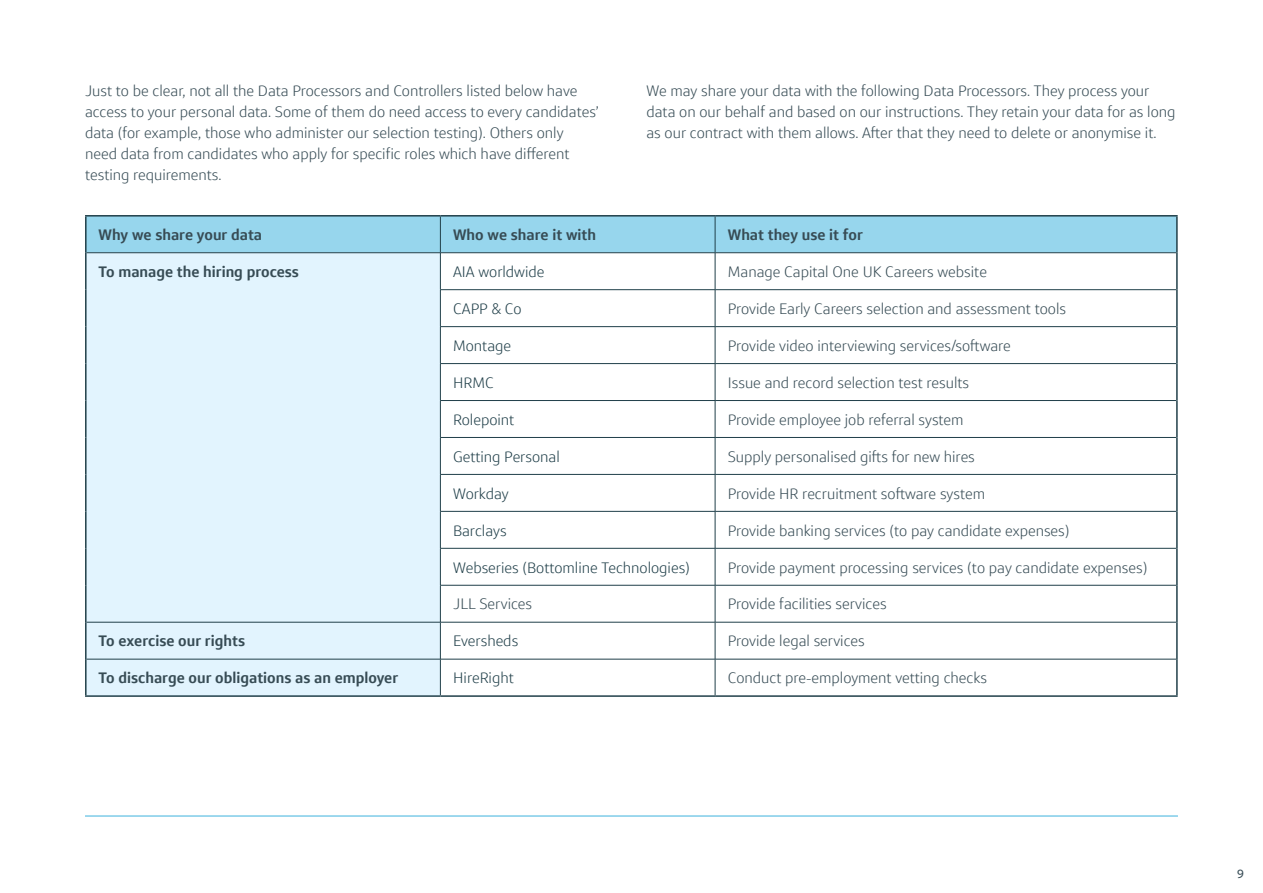
<style>
.page{position:relative;width:1263px;height:893px;background:#fff}
.page>*{position:absolute;margin:0;border:0;box-sizing:border-box;transform-origin:0 0}
.t1{font:300 15px/21px "Optimist";color:#374c55}
.t2{font:600 15px "Optimist";color:#374c55}
.t3{font:300 15px "Optimist";color:#203f49}
.t4{font:12px "Optimist";color:#374c55}
</style>
<div class="page">
<div style="left:87px;top:217px;width:1089px;height:35px;background:#97d6ed"></div>
<div style="left:87px;top:253px;width:353px;height:442px;background:#e2f4fe"></div>
<svg style="left:441px;top:253px;width:735px;height:442px"></svg>
<hr style="left:87px;top:622px;width:353px;height:1px;background:#203f49">
<hr style="left:440px;top:622px;width:1px;height:37px;background:#203f49">
<hr style="left:85px;top:622px;width:2px;height:37px;background:#203f49">
<hr style="left:85px;top:659px;width:2px;height:36px;background:#203f49">
<hr style="left:85px;top:695px;width:355px;height:2px;background:#203f49">
<hr style="left:440px;top:659px;width:275px;height:1px;background:#203f49">
<hr style="left:440px;top:659px;width:1px;height:36px;background:#203f49">
<hr style="left:715px;top:659px;width:461px;height:1px;background:#203f49">
<hr style="left:715px;top:659px;width:1px;height:36px;background:#203f49">
<hr style="left:1176px;top:659px;width:2px;height:36px;background:#203f49">
<hr style="left:440px;top:695px;width:275px;height:2px;background:#203f49">
<hr style="left:715px;top:695px;width:463px;height:2px;background:#203f49">
<hr style="left:85px;top:215px;width:355px;height:2px;background:#203f49">
<hr style="left:85px;top:217px;width:2px;height:36px;background:#203f49">
<hr style="left:440px;top:215px;width:275px;height:2px;background:#203f49">
<hr style="left:715px;top:215px;width:463px;height:2px;background:#203f49">
<hr style="left:1176px;top:217px;width:2px;height:36px;background:#203f49">
<hr style="left:85px;top:253px;width:2px;height:37px;background:#203f49">
<hr style="left:1176px;top:253px;width:2px;height:37px;background:#203f49">
<hr style="left:85px;top:290px;width:2px;height:37px;background:#203f49">
<hr style="left:1176px;top:290px;width:2px;height:37px;background:#203f49">
<hr style="left:85px;top:327px;width:2px;height:37px;background:#203f49">
<hr style="left:1176px;top:327px;width:2px;height:37px;background:#203f49">
<hr style="left:85px;top:364px;width:2px;height:36px;background:#203f49">
<hr style="left:1176px;top:364px;width:2px;height:36px;background:#203f49">
<hr style="left:85px;top:400px;width:2px;height:37px;background:#203f49">
<hr style="left:1176px;top:400px;width:2px;height:37px;background:#203f49">
<hr style="left:85px;top:437px;width:2px;height:37px;background:#203f49">
<hr style="left:1176px;top:437px;width:2px;height:37px;background:#203f49">
<hr style="left:85px;top:474px;width:2px;height:37px;background:#203f49">
<hr style="left:1176px;top:474px;width:2px;height:37px;background:#203f49">
<hr style="left:85px;top:511px;width:2px;height:37px;background:#203f49">
<hr style="left:1176px;top:511px;width:2px;height:37px;background:#203f49">
<hr style="left:85px;top:548px;width:2px;height:37px;background:#203f49">
<hr style="left:1176px;top:548px;width:2px;height:37px;background:#203f49">
<hr style="left:85px;top:585px;width:2px;height:37px;background:#203f49">
<hr style="left:1176px;top:585px;width:2px;height:37px;background:#203f49">
<hr style="left:1176px;top:622px;width:2px;height:37px;background:#203f49">
<hr style="left:440px;top:217px;width:1px;height:36px;background:#203f49">
<hr style="left:715px;top:217px;width:1px;height:36px;background:#203f49">
<hr style="left:87px;top:252px;width:353px;height:1px;background:#203f49">
<hr style="left:440px;top:252px;width:275px;height:1px;background:#203f49">
<hr style="left:440px;top:253px;width:1px;height:36px;background:#203f49">
<hr style="left:715px;top:252px;width:461px;height:1px;background:#203f49">
<hr style="left:715px;top:253px;width:1px;height:36px;background:#203f49">
<hr style="left:440px;top:289px;width:275px;height:1px;background:#203f49">
<hr style="left:440px;top:290px;width:1px;height:36px;background:#203f49">
<hr style="left:715px;top:289px;width:461px;height:1px;background:#203f49">
<hr style="left:715px;top:290px;width:1px;height:36px;background:#203f49">
<hr style="left:440px;top:326px;width:275px;height:1px;background:#203f49">
<hr style="left:440px;top:327px;width:1px;height:36px;background:#203f49">
<hr style="left:715px;top:326px;width:461px;height:1px;background:#203f49">
<hr style="left:715px;top:327px;width:1px;height:36px;background:#203f49">
<hr style="left:440px;top:363px;width:275px;height:1px;background:#203f49">
<hr style="left:440px;top:364px;width:1px;height:36px;background:#203f49">
<hr style="left:715px;top:363px;width:461px;height:1px;background:#203f49">
<hr style="left:715px;top:364px;width:1px;height:36px;background:#203f49">
<hr style="left:440px;top:400px;width:275px;height:1px;background:#203f49">
<hr style="left:440px;top:401px;width:1px;height:36px;background:#203f49">
<hr style="left:715px;top:400px;width:461px;height:1px;background:#203f49">
<hr style="left:715px;top:401px;width:1px;height:36px;background:#203f49">
<hr style="left:440px;top:437px;width:275px;height:1px;background:#203f49">
<hr style="left:440px;top:438px;width:1px;height:36px;background:#203f49">
<hr style="left:715px;top:437px;width:461px;height:1px;background:#203f49">
<hr style="left:715px;top:438px;width:1px;height:36px;background:#203f49">
<hr style="left:440px;top:474px;width:275px;height:1px;background:#203f49">
<hr style="left:440px;top:475px;width:1px;height:36px;background:#203f49">
<hr style="left:715px;top:474px;width:461px;height:1px;background:#203f49">
<hr style="left:715px;top:475px;width:1px;height:36px;background:#203f49">
<hr style="left:440px;top:511px;width:275px;height:1px;background:#203f49">
<hr style="left:440px;top:512px;width:1px;height:36px;background:#203f49">
<hr style="left:715px;top:511px;width:461px;height:1px;background:#203f49">
<hr style="left:715px;top:512px;width:1px;height:36px;background:#203f49">
<hr style="left:440px;top:548px;width:275px;height:1px;background:#203f49">
<hr style="left:440px;top:548px;width:1px;height:37px;background:#203f49">
<hr style="left:715px;top:548px;width:461px;height:1px;background:#203f49">
<hr style="left:715px;top:548px;width:1px;height:37px;background:#203f49">
<hr style="left:440px;top:585px;width:275px;height:1px;background:#203f49">
<hr style="left:440px;top:585px;width:1px;height:37px;background:#203f49">
<hr style="left:715px;top:585px;width:461px;height:1px;background:#203f49">
<hr style="left:715px;top:585px;width:1px;height:37px;background:#203f49">
<hr style="left:440px;top:622px;width:275px;height:1px;background:#203f49">
<hr style="left:715px;top:622px;width:461px;height:1px;background:#203f49">
<hr style="left:715px;top:622px;width:1px;height:37px;background:#203f49">
<hr style="left:87px;top:659px;width:353px;height:1px;background:#203f49">
<hr style="left:85px;top:815px;width:1093px;height:2px;background:#97d6ed">
<p class="t1" style="left:85px;top:81px;width:515px">Just to be clear, not all the Data Processors and Controllers listed below have access to your personal data. Some of them do need access to every candidates’ data (for example, those who administer our selection testing). Others only need data from candidates who apply for specific roles which have different testing requirements.</p>
<p class="t1" style="left:646px;top:81px;width:530px">We may share your data with the following Data Processors. They process your data on our behalf and based on our instructions. They retain your data for as long as our contract with them allows. After that they need to delete or anonymise it.</p>
<p class="t2" style="left:99px;top:226px;width:165px">Why we share your data</p>
<p class="t2" style="left:453px;top:226px;width:144px">Who we share it with</p>
<p class="t2" style="left:728px;top:226px;width:137px">What they use it for</p>
<p class="t2" style="left:99px;top:263px;width:202px">To manage the hiring process</p>
<p class="t3" style="left:453px;top:263px;width:93px">AIA worldwide</p>
<p class="t1" style="left:728px;top:261px;width:261px">Manage Capital One UK Careers website</p>
<p class="t3" style="left:453px;top:300px;width:70px">CAPP &amp; Co</p>
<p class="t1" style="left:728px;top:298px;width:340px">Provide Early Careers selection and assessment tools</p>
<p class="t3" style="left:453px;top:337px;width:59px">Montage</p>
<p class="t1" style="left:728px;top:335px;width:284px">Provide video interviewing services/software</p>
<p class="t3" style="left:453px;top:374px;width:42px">HRMC</p>
<p class="t1" style="left:728px;top:372px;width:243px">Issue and record selection test results</p>
<p class="t3" style="left:453px;top:411px;width:63px">Rolepoint</p>
<p class="t1" style="left:728px;top:409px;width:237px">Provide employee job referral system</p>
<p class="t3" style="left:453px;top:448px;width:108px">Getting Personal</p>
<p class="t1" style="left:728px;top:446px;width:249px">Supply personalised gifts for new hires</p>
<p class="t3" style="left:453px;top:485px;width:57px">Workday</p>
<p class="t1" style="left:728px;top:483px;width:259px">Provide HR recruitment software system</p>
<p class="t3" style="left:453px;top:522px;width:55px">Barclays</p>
<p class="t1" style="left:728px;top:520px;width:343px">Provide banking services (to pay candidate expenses)</p>
<p class="t3" style="left:453px;top:559px;width:238px">Webseries (Bottomline Technologies)</p>
<p class="t1" style="left:728px;top:557px;width:421px">Provide payment processing services (to pay candidate expenses)</p>
<p class="t1" style="left:453px;top:594px;width:80px">JLL Services</p>
<p class="t1" style="left:728px;top:594px;width:160px">Provide facilities services</p>
<p class="t2" style="left:99px;top:632px;width:148px">To exercise our rights</p>
<p class="t3" style="left:453px;top:632px;width:67px">Eversheds</p>
<p class="t1" style="left:728px;top:631px;width:138px">Provide legal services</p>
<p class="t2" style="left:99px;top:669px;width:301px">To discharge our obligations as an employer</p>
<p class="t3" style="left:453px;top:669px;width:62px">HireRight</p>
<p class="t1" style="left:728px;top:668px;width:261px">Conduct pre-employment vetting checks</p>
<p class="t4" style="left:1237px;top:867px;width:8px">9</p>
</div>
